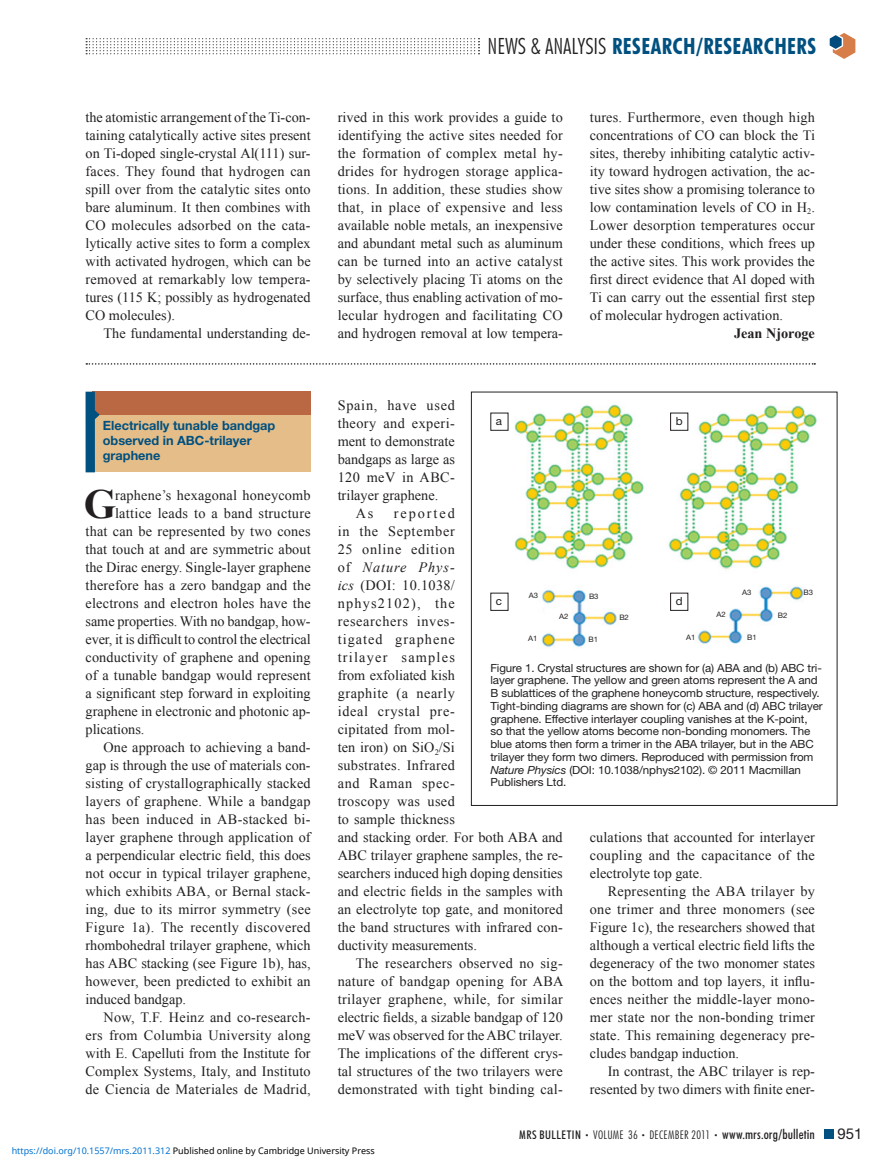
<style>
.page{position:relative;width:878px;height:1175px;background:#fff}
.page>*{position:absolute;margin:0;border:0;box-sizing:border-box;transform-origin:0 0}
.t1{font:700 41.4px "Times New Roman";color:#231f20}
.t2{font:700 condensed 22.5px "Futura BT";letter-spacing:.02em;color:#005080}
.t3{font:15px "Helvetica Neue LT Std";color:#231f20}
.t4{font:14.25px/18px "Times New Roman";letter-spacing:.01em;color:#231f20;text-align:justify}
.t5{font:14.25px "Times New Roman";letter-spacing:-.01em;color:#231f20}
.t6{font:14.25px "Times New Roman";letter-spacing:.03em;color:#231f20}
.t7{font:14.25px "Times New Roman";letter-spacing:.05em;color:#231f20}
.t8{font:700 14.25px "Times New Roman";color:#231f20}
.t9{font:700 12.75px/15px "Helvetica Neue LT Std";color:#005080}
.t10{font:300 condensed 12px "Futura BT";letter-spacing:.025em;color:#231f20}
.t11{font:11.25px/12.8px "Helvetica Neue LT Std";letter-spacing:-.01em;color:#231f20}
.t12{font:9px "Noto Sans";color:#000}
.t13{font:7.5px "Helvetica Neue LT Std";letter-spacing:-.01em;color:#231f20}
.s1{font-weight:300;color:#231f20}
.s2{font-style:italic}
.s3{font-weight:500}
.s4{font-size:7.5px}
.s5{font-weight:500;font-size:13.5px}
.s6{color:#0172cf}
</style>
<div class="page">
<div style="left:824px;top:1130px;width:9px;height:8px;background:#005080"></div>
<svg style="left:86px;top:38px;width:393px;height:16px"></svg>
<svg style="left:829px;top:33px;width:26px;height:26px"></svg>
<svg style="left:86px;top:363px;width:729px;height:1px"></svg>
<div style="left:93px;top:392px;width:217px;height:80px;background:#e4bd89"></div>
<div style="left:92px;top:392px;width:218px;height:23px;background:#b96843"></div>
<svg style="left:86px;top:392px;width:14px;height:80px"></svg>
<img style="left:514px;top:404px;width:304px;height:245px">
<div style="left:471px;top:392px;width:366px;height:414px;border:1px solid #231f20"></div>
<p class="t4" style="left:86px;top:108px;width:227px">the atomistic arrangement of the Ti-con&shy;taining catalytically active sites present on Ti-doped single-crystal Al(111) sur&shy;faces. They found that hydrogen can spill over from the catalytic sites onto bare aluminum. It then combines with CO molecules adsorbed on the cata&shy;lytically active sites to form a complex with activated hydrogen, which can be removed at remarkably low tempera&shy;tures (115 K; possibly as hydrogenated CO molecules).</p>
<p class="t4" style="left:104px;top:324px;width:209px">The fundamental understanding de-</p>
<p class="t9" style="left:103px;top:419px;width:174px">Electrically tunable bandgap observed in ABC-trilayer graphene</p>
<h1 class="t1" style="left:84px;top:481px;width:34px">G</h1>
<p class="t4" style="left:115px;top:486px;width:197px">raphene’s hexagonal honeycomb</p>
<p class="t4" style="left:115px;top:504px;width:197px">lattice leads to a band structure</p>
<p class="t4" style="left:86px;top:522px;width:227px">that can be represented by two cones</p>
<p class="t4" style="left:86px;top:540px;width:227px">that touch at and are symmetric about</p>
<p class="t4" style="left:86px;top:558px;width:227px">the Dirac energy. Single-layer graphene</p>
<p class="t4" style="left:86px;top:576px;width:227px">therefore has a zero bandgap and the</p>
<p class="t4" style="left:86px;top:594px;width:227px">electrons and electron holes have the</p>
<p class="t4" style="left:86px;top:612px;width:227px">same properties. With no bandgap, how-</p>
<p class="t5" style="left:86px;top:631px;width:227px">ever, it is difficult to control the electrical</p>
<p class="t4" style="left:86px;top:648px;width:227px">conductivity of graphene and opening</p>
<p class="t4" style="left:86px;top:666px;width:227px">of a tunable bandgap would represent</p>
<p class="t4" style="left:86px;top:684px;width:227px">a significant step forward in exploiting</p>
<p class="t4" style="left:86px;top:702px;width:227px">graphene in electronic and photonic ap-</p>
<p class="t4" style="left:86px;top:720px;width:60px">plications.</p>
<p class="t4" style="left:104px;top:738px;width:209px">One approach to achieving a band-</p>
<p class="t4" style="left:86px;top:756px;width:227px">gap is through the use of materials con-</p>
<p class="t4" style="left:86px;top:774px;width:227px">sisting of crystallographically stacked</p>
<p class="t4" style="left:86px;top:792px;width:227px">layers of graphene. While a bandgap</p>
<p class="t4" style="left:86px;top:810px;width:227px">has been induced in AB-stacked bi-</p>
<p class="t4" style="left:86px;top:828px;width:227px">layer graphene through application of</p>
<p class="t4" style="left:86px;top:846px;width:227px">a perpendicular electric field, this does</p>
<p class="t4" style="left:86px;top:864px;width:227px">not occur in typical trilayer graphene,</p>
<p class="t4" style="left:86px;top:882px;width:227px">which exhibits ABA, or Bernal stack-</p>
<p class="t4" style="left:86px;top:900px;width:227px">ing, due to its mirror symmetry (see</p>
<p class="t4" style="left:86px;top:918px;width:227px">Figure 1a). The recently discovered</p>
<p class="t4" style="left:86px;top:936px;width:227px">rhombohedral trilayer graphene, which</p>
<p class="t4" style="left:86px;top:954px;width:227px">has ABC stacking (see Figure 1b), has,</p>
<p class="t4" style="left:86px;top:972px;width:227px">however, been predicted to exhibit an</p>
<p class="t4" style="left:86px;top:990px;width:102px">induced bandgap.</p>
<p class="t4" style="left:104px;top:1008px;width:209px">Now, T.F. Heinz and co-research-</p>
<p class="t4" style="left:86px;top:1026px;width:227px">ers from Columbia University along</p>
<p class="t4" style="left:86px;top:1044px;width:227px">with E. Capelluti from the Institute for</p>
<p class="t4" style="left:86px;top:1062px;width:227px">Complex Systems, Italy, and Instituto</p>
<p class="t4" style="left:86px;top:1080px;width:227px">de Ciencia de Materiales de Madrid,</p>
<h2 class="t2" style="left:487px;top:38px;width:330px"><span class="s1">NEWS &amp; ANALYSIS</span> RESEARCH/RESEARCHERS</h2>
<p class="t4" style="left:337px;top:108px;width:227px">rived in this work provides a guide to identifying the active sites needed for the formation of complex metal hy&shy;drides for hydrogen storage applica&shy;tions. In addition, these studies show that, in place of expensive and less available noble metals, an inexpensive and abundant metal such as aluminum can be turned into an active catalyst by selectively placing Ti atoms on the surface, thus enabling activation of mo&shy;lecular hydrogen and facilitating CO and hydrogen removal at low tempera-</p>
<p class="t4" style="left:589px;top:108px;width:227px">tures. Furthermore, even though high concentrations of CO can block the Ti sites, thereby inhibiting catalytic activ&shy;ity toward hydrogen activation, the ac&shy;tive sites show a promising tolerance to low contamination levels of CO in H<sub>2</sub>.<br>Lower desorption temperatures occur under these conditions, which frees up the active sites. This work provides the first direct evidence that Al doped with Ti can carry out the essential first step of molecular hydrogen activation.</p>
<p class="t8" style="left:734px;top:325px;width:82px">Jean Njoroge</p>
<p class="t7" style="left:338px;top:397px;width:119px">Spain, have used</p>
<p class="t6" style="left:338px;top:415px;width:119px">theory and experi-</p>
<p class="t4" style="left:338px;top:432px;width:119px">ment to demonstrate</p>
<p class="t4" style="left:338px;top:450px;width:119px">bandgaps as large as</p>
<p class="t6" style="left:338px;top:469px;width:119px">120 meV in ABC-</p>
<p class="t4" style="left:338px;top:486px;width:102px">trilayer graphene.</p>
<p class="t4" style="left:356px;top:504px;width:19px">As</p>
<p class="t11" style="left:496px;top:416px;width:8px">a</p>
<p class="t11" style="left:675px;top:416px;width:8px">b</p>
<p class="t4" style="left:337px;top:504px;width:227px;text-align:left;text-indent:56px">reported<br>in the September<br>25 online edition<br>of <span class="s2">Nature Phys-<br>ics</span> (DOI: 10.1038/<br>nphys2102), the<br>researchers inves-<br>tigated graphene<br>trilayer samples<br>from exfoliated kish<br>graphite (a nearly<br>ideal crystal pre-<br>cipitated from mol-<br>ten iron) on SiO<sub>2</sub>/Si<br>substrates. Infrared<br>and Raman spec-<br>troscopy was used<br>to sample thickness<br>and stacking order. For both ABA and<br>ABC trilayer graphene samples, the re&shy;searchers induced high doping densities and electric fields in the samples with an electrolyte top gate, and monitored the band structures with infrared con&shy;ductivity measurements.</p>
<p class="t4" style="left:337px;top:954px;width:227px;text-indent:18px">The researchers observed no sig&shy;nature of bandgap opening for ABA trilayer graphene, while, for similar electric fields, a sizable bandgap of 120 meV was observed for the ABC trilayer.<br>The implications of the different crys&shy;tal structures of the two trilayers were demonstrated with tight binding cal-</p>
<p class="t13" style="left:742px;top:589px;width:11px">A3</p>
<p class="t13" style="left:803px;top:590px;width:11px">B3</p>
<p class="t13" style="left:528px;top:593px;width:11px">A3</p>
<p class="t13" style="left:589px;top:593px;width:11px">B3</p>
<p class="t11" style="left:496px;top:596px;width:8px">c</p>
<p class="t11" style="left:675px;top:596px;width:8px">d</p>
<p class="t13" style="left:559px;top:614px;width:11px">A2</p>
<p class="t13" style="left:716px;top:611px;width:11px">A2</p>
<p class="t13" style="left:619px;top:614px;width:11px">B2</p>
<p class="t13" style="left:778px;top:613px;width:11px">B2</p>
<p class="t13" style="left:528px;top:636px;width:11px">A1</p>
<p class="t13" style="left:588px;top:636px;width:11px">B1</p>
<p class="t13" style="left:686px;top:635px;width:11px">A1</p>
<p class="t13" style="left:747px;top:635px;width:11px">B1</p>
<p class="t11" style="left:490px;top:662px;width:334px">Figure 1. Crystal structures are shown for (a) ABA and (b) ABC tri&shy;layer graphene. The yellow and green atoms represent the A and B sublattices of the graphene honeycomb structure, respectively.<br>Tight-binding diagrams are shown for (c) ABA and (d) ABC trilayer graphene. Effective interlayer coupling vanishes at the K-point, so that the yellow atoms become non-bonding monomers. The blue atoms then form a trimer in the ABA trilayer, but in the ABC trilayer they form two dimers. Reproduced with permission from <span class="s2">Nature Physics</span> (DOI: 10.1038/nphys2102). © 2011 Macmillan Publishers Ltd.</p>
<p class="t4" style="left:589px;top:828px;width:227px">culations that accounted for interlayer coupling and the capacitance of the electrolyte top gate.</p>
<p class="t4" style="left:589px;top:882px;width:227px;text-indent:18px">Representing the ABA trilayer by one trimer and three monomers (see Figure 1c), the researchers showed that although a vertical electric field lifts the degeneracy of the two monomer states on the bottom and top layers, it influ&shy;ences neither the middle-layer mono&shy;mer state nor the non-bonding trimer state. This remaining degeneracy pre&shy;cludes bandgap induction.</p>
<p class="t4" style="left:589px;top:1062px;width:227px;text-align:right">In contrast, the ABC trilayer is rep&shy;resented by two dimers with finite ener-</p>
<p class="t10" style="left:519px;top:1130px;width:297px"><span class="s3">MRS BULLETIN</span> <span class="s4">•</span> VOLUME 36 <span class="s4">•</span> DECEMBER 2011 <span class="s4">•</span> <span class="s5">www.mrs.org/bulletin</span></p>
<p class="t3" style="left:837px;top:1128px;width:27px">951</p>
<p class="t12" style="left:12px;top:1143px;width:364px"><span class="s6">https://doi.org/10.1557/mrs.2011.312</span> Published online by Cambridge University Press</p>
</div>
